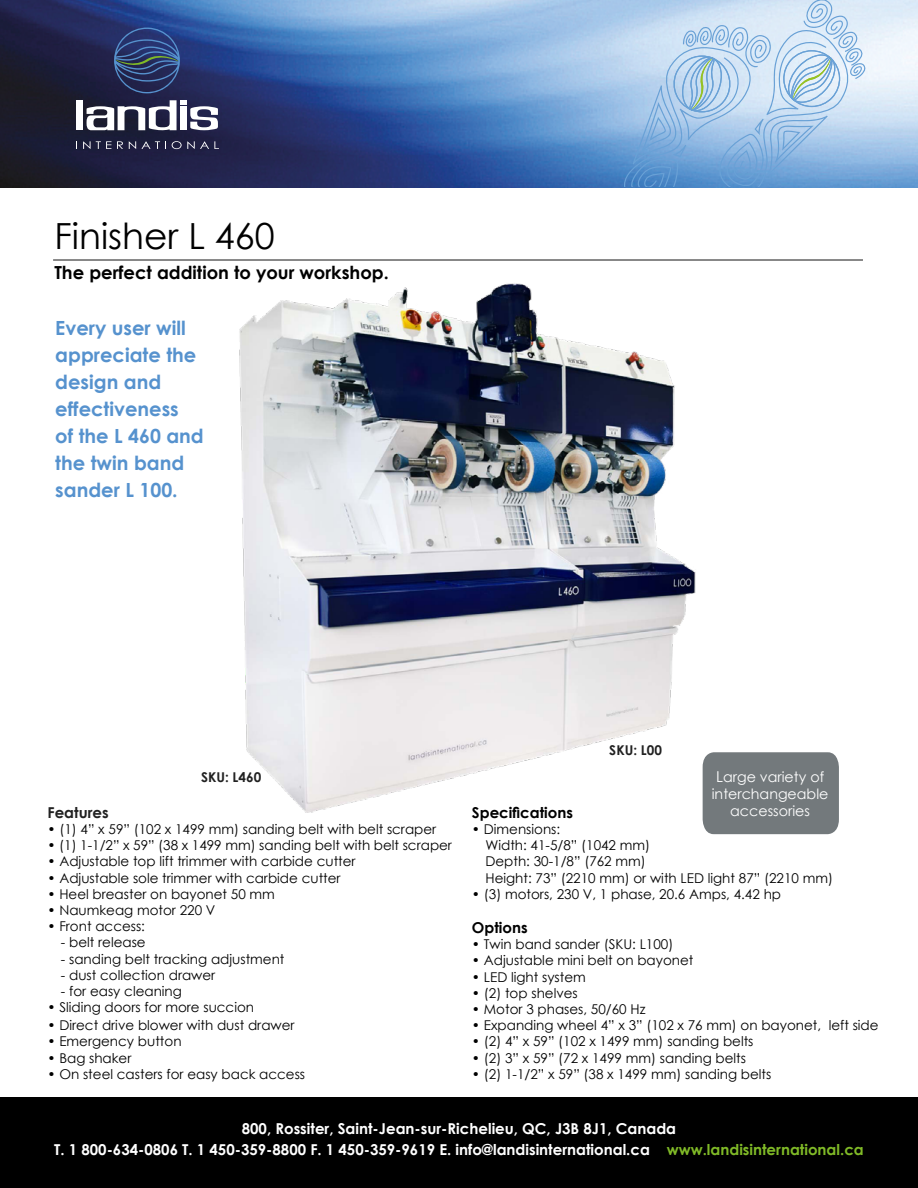
<style>
.page{position:relative;width:918px;height:1188px;background:#fff}
.page>*{position:absolute;margin:0;border:0;box-sizing:border-box;transform-origin:0 0}
.t1{font:36px "Century Gothic";color:#000}
.t2{font:700 19.5px/27px "Century Gothic";color:#5692ce}
.t3{font:700 18px "Century Gothic";color:#000}
.t4{font:700 15px/21px "Century Gothic";color:#fff;text-align:center}
.t5{font:700 15px "Century Gothic";color:#000}
.t6{font:700 15px "Century Gothic";color:#212121}
.t7{font:14.25px/17.1px "Century Gothic";color:#fff;text-align:center}
.t8{font:13.5px/16.2px "Century Gothic";color:#000}
.t9{font:700 13.5px "Century Gothic";color:#212121}
.s1{font-size:15px}
.s2{color:#80ba27}
</style>
<div class="page">
<div style="left:0;top:1097px;width:918px;height:91px;background:#000"></div>
<img style="left:0;top:0;width:918px;height:187px">
<svg style="left:624px;top:0;width:242px;height:186px;background:#aac9e7"></svg>
<svg style="left:83px;top:141px;width:28px;height:8px"></svg>
<svg style="left:117px;top:141px;width:6px;height:8px"></svg>
<svg style="left:129px;top:141px;width:37px;height:8px"></svg>
<svg style="left:172px;top:141px;width:47px;height:8px"></svg>
<svg style="left:114px;top:27px;width:66px;height:66px;background:#2f4273"></svg>
<div style="left:76px;top:100px;width:7px;height:30px;background:#fff"></div>
<svg style="left:87px;top:100px;width:131px;height:30px"></svg>
<img style="left:239px;top:283px;width:464px;height:539px">
<div style="left:703px;top:752px;width:136px;height:82px;background:#73797c"></div>
<hr style="left:53px;top:259px;width:810px;height:2px;background:#212121">
<h1 class="t1" style="left:54px;top:210px;width:222px">Finisher L 460</h1>
<h3 class="t3" style="left:54px;top:258px;width:336px">The perfect addition to your workshop.</h3>
<h2 class="t2" style="left:55px;top:313px;width:150px">Every user will appreciate the design and effectiveness<br>of the L 460 and the twin band sander L 100.</h2>
<p class="t9" style="left:201px;top:767px;width:62px">SKU: L460</p>
<p class="t9" style="left:609px;top:740px;width:54px">SKU: L00</p>
<p class="t7" style="left:712px;top:768px;width:118px"><span class="s1">L</span>arge variety of interchangeable</p>
<p class="t6" style="left:47px;top:801px;width:63px">Features</p>
<p class="t7" style="left:730px;top:802px;width:81px">accessories</p>
<p class="t8" style="left:47px;top:821px;width:390px">• (1) 4” x 59” (102 x 1499 mm) sanding belt with belt scraper</p>
<p class="t8" style="left:47px;top:837px;width:406px">• (1) 1-1/2” x 59” (38 x 1499 mm) sanding belt with belt scraper</p>
<p class="t8" style="left:47px;top:853px;width:310px">• Adjustable top lift trimmer with carbide cutter</p>
<p class="t8" style="left:47px;top:869px;width:295px">• Adjustable sole trimmer with carbide cutter</p>
<p class="t8" style="left:47px;top:886px;width:229px">• Heel breaster on bayonet 50 mm</p>
<p class="t8" style="left:47px;top:902px;width:169px">• Naumkeag motor 220 V</p>
<p class="t8" style="left:47px;top:918px;width:99px">• Front access:</p>
<p class="t8" style="left:61px;top:934px;width:86px">- belt release</p>
<p class="t8" style="left:61px;top:950px;width:225px">- sanding belt tracking adjustment</p>
<p class="t8" style="left:61px;top:967px;width:156px">- dust collection drawer</p>
<p class="t8" style="left:61px;top:983px;width:123px">- for easy cleaning</p>
<p class="t8" style="left:47px;top:999px;width:208px">• Sliding doors for more succion</p>
<p class="t8" style="left:47px;top:1017px;width:249px">• Direct drive blower with dust drawer</p>
<p class="t8" style="left:47px;top:1033px;width:136px">• Emergency button</p>
<p class="t8" style="left:47px;top:1049px;width:86px">• Bag shaker</p>
<p class="t8" style="left:47px;top:1066px;width:259px">• On steel casters for easy back access</p>
<p class="t5" style="left:472px;top:801px;width:103px">Specifications</p>
<p class="t8" style="left:485px;top:821px;width:349px;text-indent:-14px">• Dimensions:<br>Width: 41-5/8” (1042 mm)<br>Depth: 30-1/8” (762 mm)<br>Height: 73” (2210 mm) or with LED light 87” (2210 mm)</p>
<p class="t8" style="left:472px;top:886px;width:311px">• (3) motors, 230 V, 1 phase, 20.6 Amps, 4.42 hp</p>
<p class="t5" style="left:472px;top:916px;width:57px">Options</p>
<p class="t8" style="left:472px;top:936px;width:203px">• Twin band sander (SKU: L100)</p>
<p class="t8" style="left:472px;top:952px;width:223px">• Adjustable mini belt on bayonet</p>
<p class="t8" style="left:472px;top:968px;width:115px">• LED light system</p>
<p class="t8" style="left:472px;top:985px;width:107px">• (2) top shelves</p>
<p class="t8" style="left:472px;top:1001px;width:175px">• Motor 3 phases, 50/60 Hz</p>
<p class="t8" style="left:472px;top:1017px;width:408px">• Expanding wheel 4” x 3” (102 x 76 mm) on bayonet, left side</p>
<p class="t8" style="left:472px;top:1033px;width:283px">• (2) 4” x 59” (102 x 1499 mm) sanding belts</p>
<p class="t8" style="left:472px;top:1049px;width:276px">• (2) 3” x 59” (72 x 1499 mm) sanding belts</p>
<p class="t8" style="left:472px;top:1066px;width:301px">• (2) 1-1/2” x 59” (38 x 1499 mm) sanding belts</p>
<p class="t4" style="left:54px;top:1118px;width:811px">800, Rossiter, Saint-Jean-sur-Richelieu, QC, J3B 8J1, Canada<br>T. 1 800-634-0806 T. 1 450-359-8800 F. 1 450-359-9619 E. info@landisinternational.ca <span class="s2">www.landisinternational.ca</span></p>
</div>
